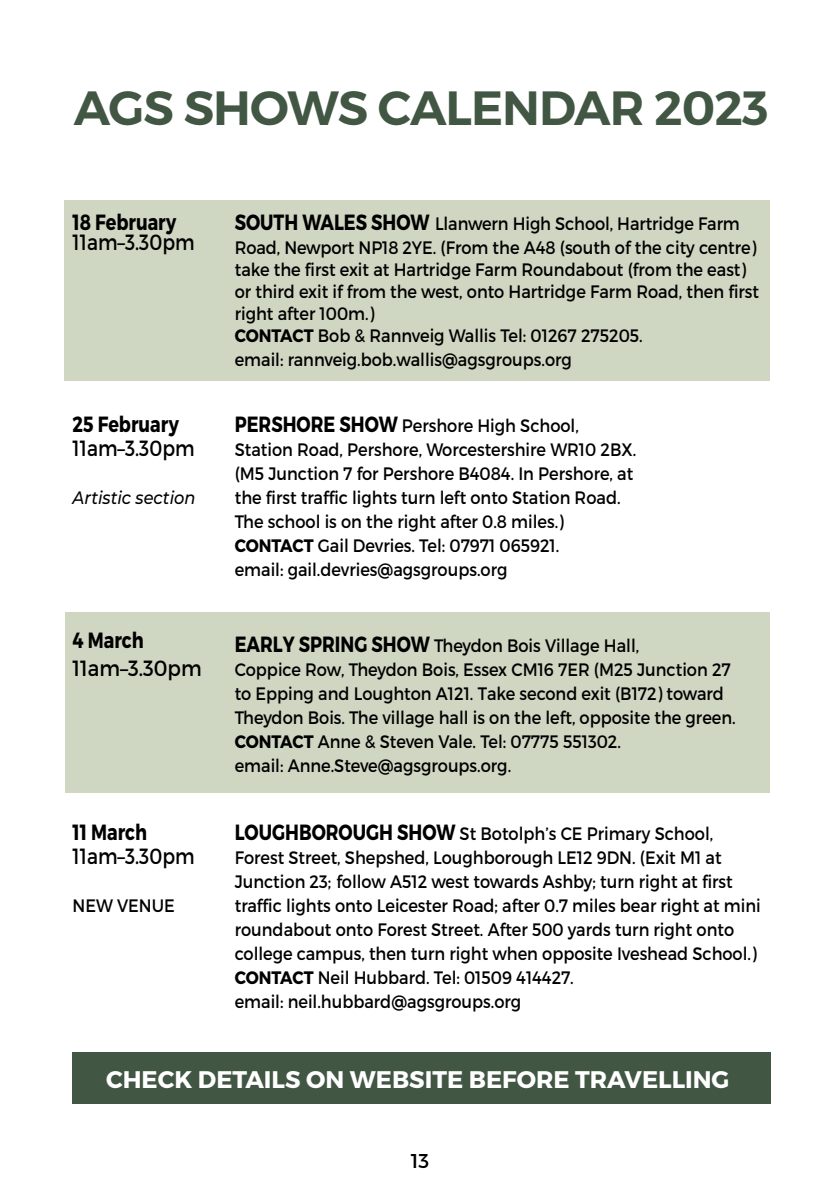
<style>
.page{position:relative;width:840px;height:1191px;background:#fff}
.page>*{position:absolute;margin:0;border:0;box-sizing:border-box;transform-origin:0 0}
.t1{font:600 48px "Montserrat";letter-spacing:-.02em;color:#415643}
.t2{font:700 24px "Montserrat";color:#fff}
.t3{font:700 22px "Montserrat";color:#000;scale:.8 1}
.t4{font:22px "Montserrat";color:#000;scale:.85 1}
.t5{font:22px "Montserrat";color:#000;scale:.9 1}
.t6{font:20px "Montserrat";color:#000}
.t7{font:18px/24px "Montserrat";color:#000;scale:.9 1}
.t8{font:italic 500 18px "Montserrat";color:#000;scale:.9 1}
.s1{font-weight:700;font-size:22px}
.s2{font-weight:700}
</style>
<div class="page">
<div style="left:66px;top:612px;width:703px;height:180px;background:#cfd6c2"></div>
<div style="left:65px;top:200px;width:704px;height:180px;background:#cfd6c2"></div>
<div style="left:72px;top:1052px;width:697px;height:52px;background:#415643"></div>
<h1 class="t1" style="left:74px;top:79px;width:695px">AGS SHOWS CALENDAR 2023</h1>
<p class="t3" style="left:72px;top:209px;width:131px">18 February</p>
<p class="t7" style="left:234px;top:212px;width:562px"><span class="s1">SOUTH WALES SHOW</span> Llanwern High School, Hartridge Farm</p>
<p class="t4" style="left:72px;top:229px;width:145px">11am–3.30pm</p>
<p class="t7" style="left:234px;top:237px;width:584px;line-height:22px">Road, Newport NP18 2YE. (From the A48 (south of the city centre) take the first exit at Hartridge Farm Roundabout (from the east) or third exit if from the west, onto Hartridge Farm Road, then first right after 100m.)<br><span class="s2">CONTACT</span> Bob &amp; Rannveig Wallis Tel: 01267 275205.</p>
<p class="t7" style="left:234px;top:348px;width:376px">email: rannveig.bob.wallis@agsgroups.org</p>
<p class="t3" style="left:72px;top:411px;width:134px">25 February</p>
<p class="t7" style="left:234px;top:414px;width:383px"><span class="s1">PERSHORE SHOW</span> Pershore High School,</p>
<p class="t4" style="left:72px;top:435px;width:145px">11am–3.30pm</p>
<p class="t7" style="left:234px;top:438px;width:447px">Station Road, Pershore, Worcestershire WR10 2BX. (M5 Junction 7 for Pershore B4084. In Pershore, at</p>
<p class="t8" style="left:72px;top:485px;width:138px">Artistic section</p>
<p class="t7" style="left:234px;top:486px;width:430px">the first traffic lights turn left onto Station Road.<br>The school is on the right after 0.8 miles.)<br><span class="s2">CONTACT</span> Gail Devries. Tel: 07971 065921.<br>email: gail.devries@agsgroups.org</p>
<p class="t3" style="left:72px;top:627px;width:90px">4 March</p>
<p class="t7" style="left:234px;top:634px;width:450px"><span class="s1">EARLY SPRING SHOW</span> Theydon Bois Village Hall,</p>
<p class="t5" style="left:72px;top:655px;width:145px">11am–3.30pm</p>
<p class="t7" style="left:234px;top:658px;width:558px">Coppice Row, Theydon Bois, Essex CM16 7ER (M25 Junction 27 to Epping and Loughton A121. Take second exit (B172) toward Theydon Bois. The village hall is on the left, opposite the green.<br><span class="s2">CONTACT</span> Anne &amp; Steven Vale. Tel: 07775 551302.<br>email: Anne.Steve@agsgroups.org.</p>
<p class="t3" style="left:72px;top:819px;width:95px">11 March</p>
<p class="t7" style="left:234px;top:822px;width:533px"><span class="s1">LOUGHBOROUGH SHOW</span> St Botolph’s CE Primary School,</p>
<p class="t4" style="left:72px;top:843px;width:145px">11am–3.30pm</p>
<p class="t7" style="left:234px;top:846px;width:554px">Forest Street, Shepshed, Loughborough LE12 9DN. (Exit M1 at<br>Junction 23; follow A512 west towards Ashby; turn right at first</p>
<p class="t7" style="left:72px;top:894px;width:115px">NEW VENUE</p>
<p class="t7" style="left:234px;top:894px;width:585px">traffic lights onto Leicester Road; after 0.7 miles bear right at mini roundabout onto Forest Street. After 500 yards turn right onto college campus, then turn right when opposite Iveshead School.)<br><span class="s2">CONTACT</span> Neil Hubbard. Tel: 01509 414427.<br>email: neil.hubbard@agsgroups.org</p>
<h2 class="t2" style="left:106px;top:1064px;width:624px">CHECK DETAILS ON WEBSITE BEFORE TRAVELLING</h2>
<p class="t6" style="left:410px;top:1148px;width:20px">13</p>
</div>
